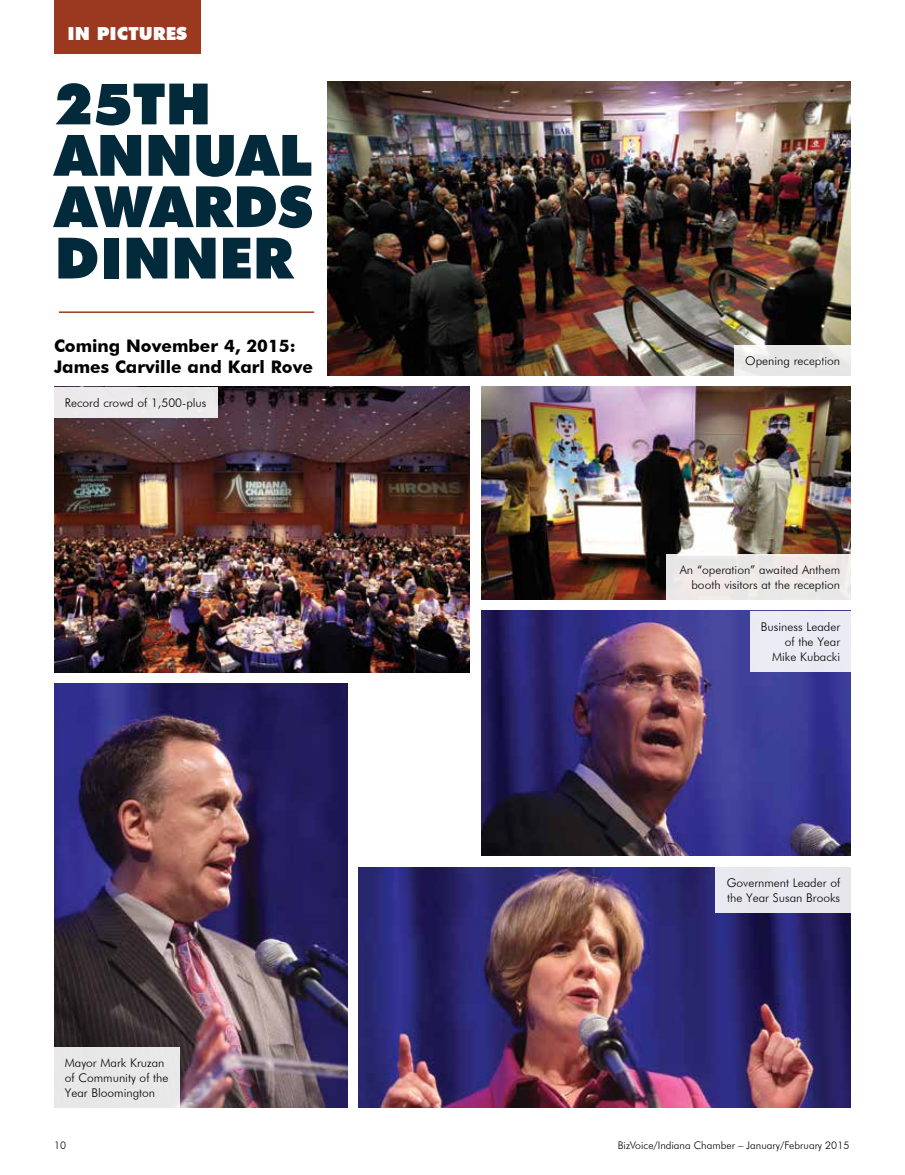
<style>
.page{position:relative;width:905px;height:1175px;background:#fff}
.page>*{position:absolute;margin:0;border:0;box-sizing:border-box;transform-origin:0 0}
.t1{font:900 57px/51.3px "Futura BT";color:#022a3a}
.t2{font:900 18px "Futura BT";color:#fff}
.t3{font:700 17.25px/21.6px "Futura BT";color:#000}
.t4{font:300 12px/15px "Futura BT";color:#000}
.t5{font:300 10.5px "Futura BT";color:#000}
</style>
<div class="page">
<img style="left:328px;top:81px;width:522px;height:295px">
<div style="left:54px;top:0;width:147px;height:54px;background:#9a3820"></div>
<img style="left:358px;top:867px;width:492px;height:240px">
<img style="left:54px;top:683px;width:293px;height:424px">
<img style="left:481px;top:611px;width:369px;height:244px">
<img style="left:54px;top:387px;width:416px;height:285px">
<img style="left:481px;top:387px;width:369px;height:213px">
<div style="left:715px;top:867px;width:135px;height:45px;background:#e8e7ee"></div>
<div style="left:54px;top:1046px;width:126px;height:61px;background:#e8e8e8"></div>
<div style="left:750px;top:611px;width:100px;height:60px;background:#ebebf4"></div>
<svg style="left:734px;top:345px;width:116px;height:31px;fill:#e7e7e6"></svg>
<div style="left:54px;top:387px;width:163px;height:30px;background:#eceaeb"></div>
<div style="left:666px;top:554px;width:184px;height:46px;background:#ede8e7"></div>
<hr style="left:59px;top:311px;width:255px;height:2px;background:#9a3820">
<h2 class="t2" style="left:68px;top:23px;width:121px">IN PICTURES</h2>
<h1 class="t1" style="left:55px;top:78px;width:260px">25TH<br>ANNUAL<br>AWARDS<br>DINNER</h1>
<h3 class="t3" style="left:54px;top:334px;width:260px">Coming November 4, 2015:<br>James Carville and Karl Rove</h3>
<p class="t4" style="left:65px;top:395px;width:143px">Record crowd of 1,500-plus</p>
<p class="t4" style="left:65px;top:1054px;width:105px">Mayor Mark Kruzan of Community of the<br>Year Bloomington</p>
<p class="t4" style="left:745px;top:353px;width:96px">Opening reception</p>
<p class="t4" style="left:679px;top:562px;width:162px;text-align:right">An “operation” awaited Anthem booth visitors at the reception</p>
<p class="t4" style="left:761px;top:619px;width:81px;text-align:right">Business Leader of the Year<br>Mike Kubacki</p>
<p class="t4" style="left:726px;top:875px;width:115px">Government Leader of the Year Susan Brooks</p>
<p class="t5" style="left:54px;top:1139px;width:14px">10</p>
<p class="t5" style="left:618px;top:1139px;width:233px">BizVoice/Indiana Chamber – January/February 2015</p>
</div>
